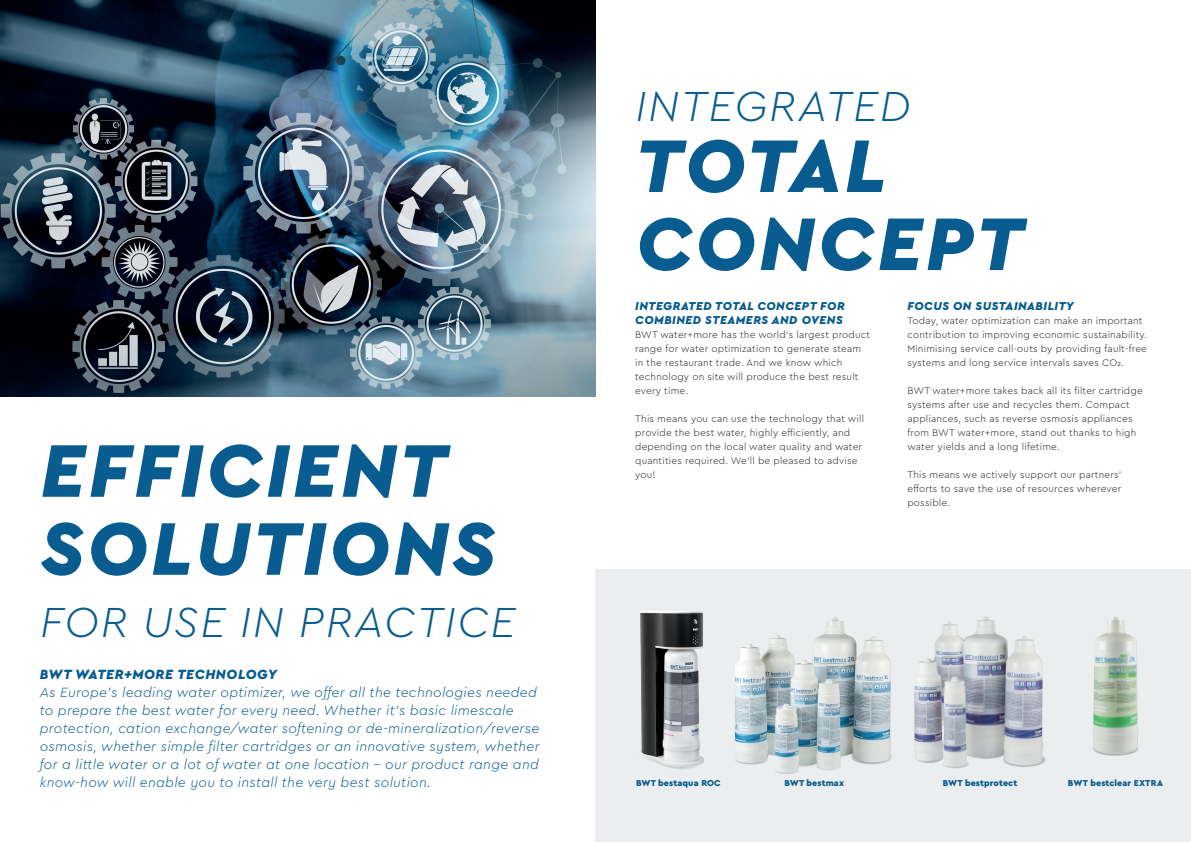
<style>
.page{position:relative;width:1191px;height:842px;background:#fff}
.page>*{position:absolute;margin:0;border:0;box-sizing:border-box;transform-origin:0 0}
.t1{font:italic 900 78px/78px "Cera PRO";letter-spacing:.04em;color:#085c8f}
.t2{font:italic 300 44px "Cera PRO";letter-spacing:.04em;color:#085c8f}
.Copy{font:italic 300 14px/18px "Cera PRO";letter-spacing:.02em;color:#085c8f}
.Copy-2{font:italic 900 14px "Cera PRO";letter-spacing:.04em;color:#085c8f}
.Copy-3{font:italic 900 12px/14px "Cera PRO";letter-spacing:.04em;color:#085c8f}
.Copy-4{font:300 10px/14px "Cera PRO";letter-spacing:.02em;color:#231f20}
.copy_12pt{font:900 9px "Cera PRO";letter-spacing:.01em;color:#085c8f}
</style>
<div class="page">
<div style="left:595px;top:570px;width:596px;height:272px;background:#ebedef"></div>
<img style="left:0;top:0;width:595px;height:397px">
<svg style="left:762px;top:747px;width:25px;height:9px"></svg>
<svg style="left:818px;top:743px;width:39px;height:14px"></svg>
<svg style="left:850px;top:750px;width:42px;height:14px"></svg>
<div style="left:816px;top:762px;width:25px;height:9px;background:#d8dddc;border-radius:50%"></div>
<svg style="left:793px;top:760px;width:25px;height:7px"></svg>
<svg style="left:734px;top:756px;width:34px;height:9px"></svg>
<svg style="left:774px;top:767px;width:25px;height:7px"></svg>
<img style="left:735px;top:617px;width:99px;height:124px">
<svg style="left:1092px;top:741px;width:46px;height:15px"></svg>
<img style="left:1092px;top:617px;width:46px;height:137px">
<img style="left:640px;top:611px;width:64px;height:158px">
<img style="left:914px;top:617px;width:132px;height:152px">
<p class="t1" style="left:40px;top:429px;width:457px">EFFICIENT<br>SOLUTIONS</p>
<p class="t2" style="left:40px;top:593px;width:476px">FOR USE IN PRACTICE</p>
<p class="Copy-2" style="left:40px;top:665px;width:238px">BWT WATER+MORE TECHNOLOGY</p>
<p class="Copy" style="left:40px;top:683px;width:501px">As Europe’s leading water optimizer, we offer all the technologies needed to prepare the best water for every need. Whether it’s basic limescale protection, cation exchange/water softening or de-mineralization/reverse osmosis, whether simple filter cartridges or an innovative system, whether for a little water or a lot of water at one location – our product range and know-how will enable you to install the very best solution.</p>
<p class="t2" style="left:635px;top:77px;width:276px">INTEGRATED</p>
<p class="t1" style="left:636px;top:124px;width:388px">TOTAL<br>CONCEPT</p>
<p class="Copy-3" style="left:635px;top:299px;width:211px">INTEGRATED TOTAL CONCEPT FOR<br>COMBINED STEAMERS AND OVENS</p>
<p class="Copy-4" style="left:635px;top:327px;width:236px">BWT water+more has the world’s largest product range for water optimization to generate steam in the restaurant trade. And we know which technology on site will produce the best result every time.</p>
<p class="Copy-4" style="left:635px;top:411px;width:230px">This means you can use the technology that will provide the best water, highly efficiently, and depending on the local water quality and water quantities required. We’ll be pleased to advise you!</p>
<p class="Copy-3" style="left:907px;top:299px;width:168px">FOCUS ON SUSTAINABILITY</p>
<p class="Copy-4" style="left:907px;top:313px;width:241px">Today, water optimization can make an important contribution to improving economic sustainability.<br>Minimising service call-outs by providing fault-free systems and long service intervals saves CO2.</p>
<p class="Copy-4" style="left:907px;top:383px;width:237px">BWT water+more takes back all its filter cartridge systems after use and recycles them. Compact appliances, such as reverse osmosis appliances from BWT water+more, stand out thanks to high water yields and a long lifetime.</p>
<p class="Copy-4" style="left:907px;top:467px;width:216px;text-align:justify">This means we actively support our partners’ efforts to save the use of resources wherever possible.</p>
<p class="copy_12pt" style="left:636px;top:777px;width:86px">BWT bestaqua ROC</p>
<p class="copy_12pt" style="left:784px;top:777px;width:61px">BWT bestmax</p>
<p class="copy_12pt" style="left:943px;top:777px;width:76px">BWT bestprotect</p>
<p class="copy_12pt" style="left:1067px;top:777px;width:97px">BWT bestclear EXTRA</p>
</div>
